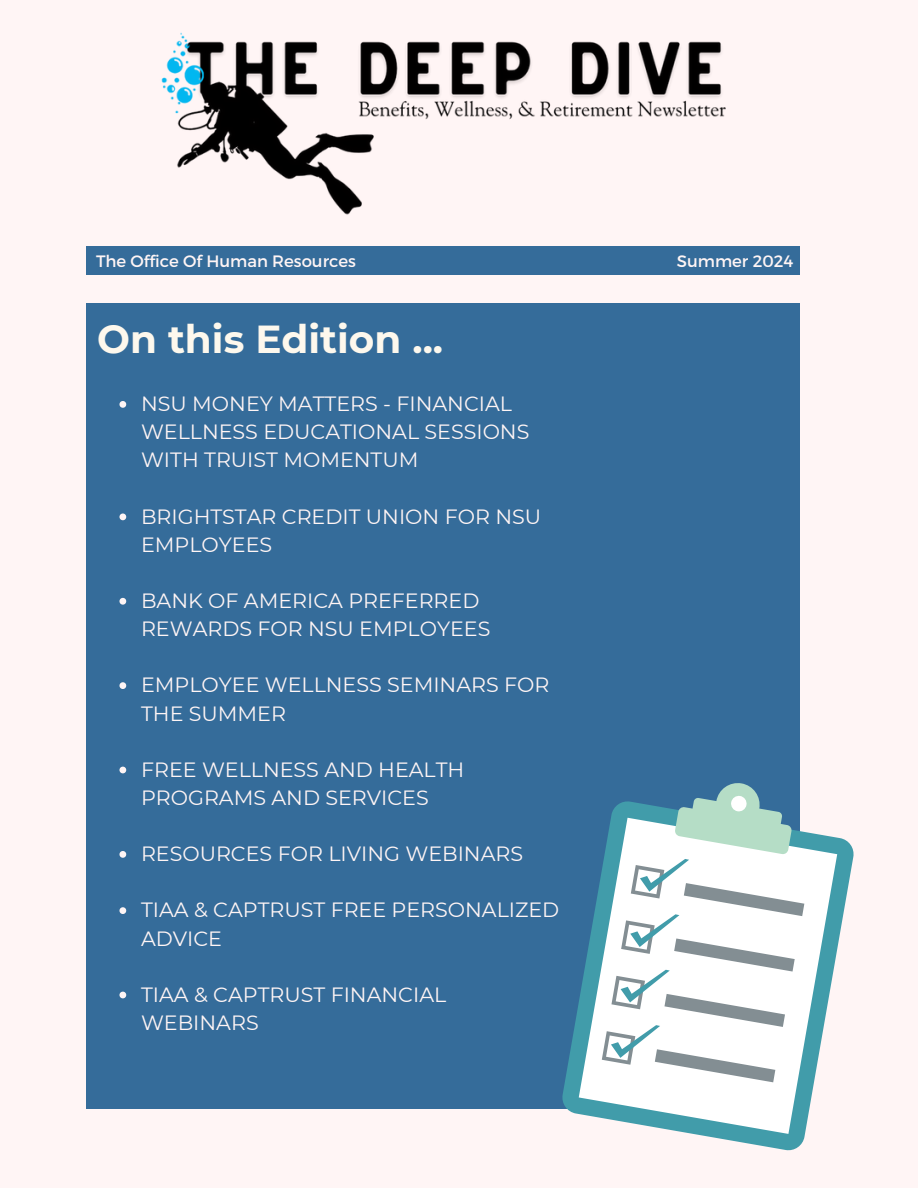
<style>
.page{position:relative;width:918px;height:1188px;background:#fff5f5}
.page>*{position:absolute;margin:0;border:0;box-sizing:border-box;transform-origin:0 0}
.t1{font:700 39px "Montserrat";color:#fdf8ed}
.t2{font:20.7px/28.2px "Montserrat";color:#fff5f5}
.t3{font:16.5px "Montserrat";color:#fff5f5}
</style>
<div class="page">
<div style="left:86px;top:246px;width:714px;height:29px;background:#356c9a"></div>
<img style="left:161px;top:32px;width:565px;height:183px">
<div style="left:86px;top:304px;width:714px;height:805px;background:#356c9a"></div>
<svg style="left:562px;top:837px;width:292px;height:314px"></svg>
<svg style="left:579px;top:832px;width:258px;height:302px"></svg>
<svg style="left:602px;top:783px;width:202px;height:299px;background:#cddcdf"></svg>
<svg style="left:119px;top:401px;width:7px;height:7px"></svg>
<svg style="left:119px;top:514px;width:7px;height:6px"></svg>
<svg style="left:119px;top:598px;width:7px;height:7px"></svg>
<svg style="left:119px;top:682px;width:7px;height:7px"></svg>
<svg style="left:119px;top:767px;width:7px;height:6px"></svg>
<svg style="left:119px;top:851px;width:7px;height:7px"></svg>
<svg style="left:119px;top:907px;width:7px;height:7px"></svg>
<svg style="left:119px;top:992px;width:7px;height:6px"></svg>
<p class="t3" style="left:96px;top:251px;width:261px">The Office Of Human Resources</p>
<p class="t1" style="left:97px;top:315px;width:347px">On this Edition ...</p>
<p class="t2" style="left:141px;top:390px;width:390px">NSU MONEY MATTERS - FINANCIAL<br>WELLNESS EDUCATIONAL SESSIONS<br>WITH TRUIST MOMENTUM</p>
<h1 class="t2" style="left:141px;top:502px;width:402px">BRIGHTSTAR CREDIT UNION FOR NSU<br>EMPLOYEES</h1>
<p class="t2" style="left:141px;top:586px;width:351px">BANK OF AMERICA PREFERRED<br>REWARDS FOR NSU EMPLOYEES</p>
<p class="t2" style="left:141px;top:671px;width:410px">EMPLOYEE WELLNESS SEMINARS FOR<br>THE SUMMER</p>
<p class="t2" style="left:141px;top:755px;width:325px">FREE WELLNESS AND HEALTH<br>PROGRAMS AND SERVICES</p>
<p class="t2" style="left:141px;top:840px;width:383px">RESOURCES FOR LIVING WEBINARS</p>
<p class="t2" style="left:141px;top:896px;width:420px">TIAA &amp; CAPTRUST FREE PERSONALIZED<br>ADVICE</p>
<p class="t2" style="left:141px;top:980px;width:307px">TIAA &amp; CAPTRUST FINANCIAL<br>WEBINARS</p>
<p class="t3" style="left:677px;top:251px;width:118px">Summer 2024</p>
</div>
